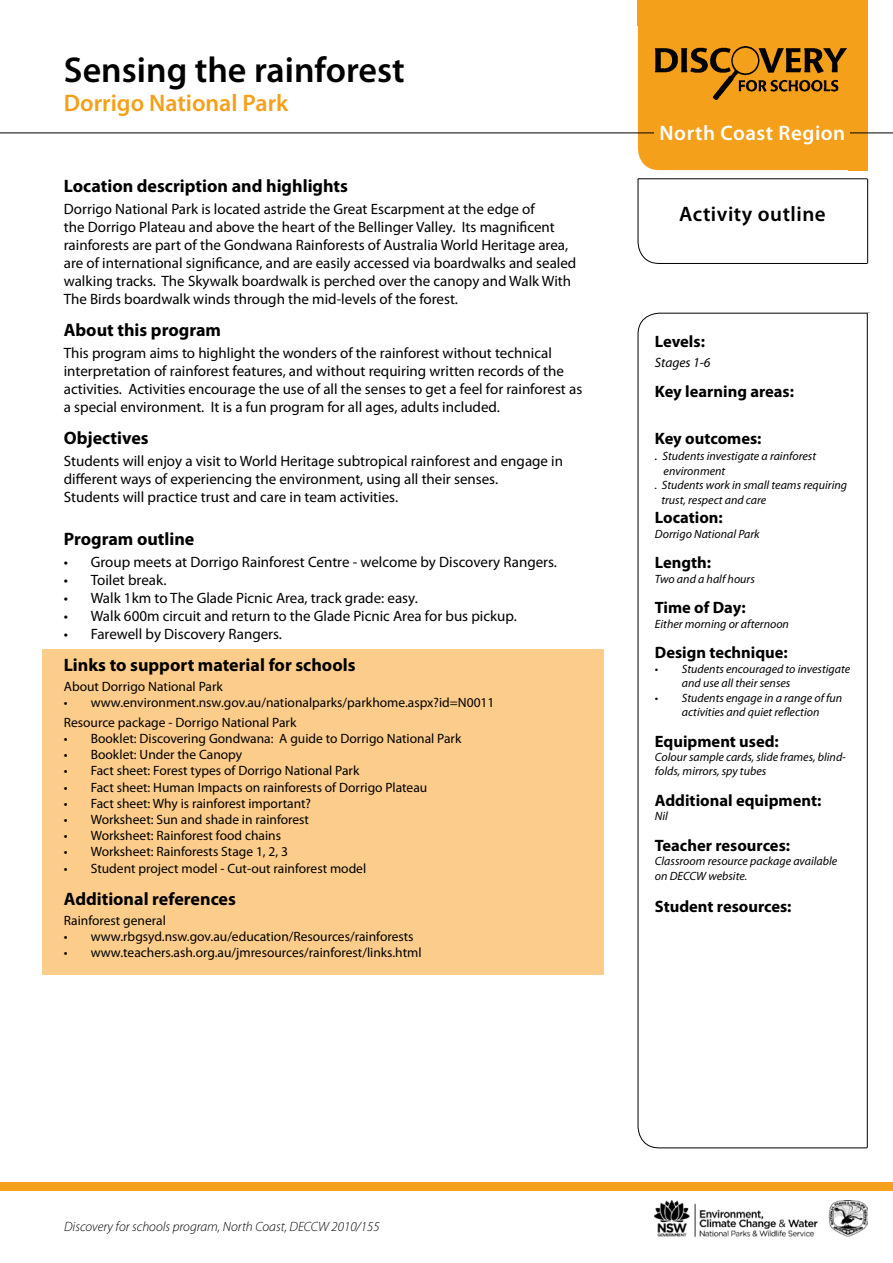
<style>
.page{position:relative;width:893px;height:1263px;background:#fff}
.page>*{position:absolute;margin:0;border:0;box-sizing:border-box;transform-origin:0 0}
.t1{font:600 36px "Myriad Pro";color:#000}
.t2{font:600 24px "Myriad Pro";color:#f5a01a}
.t3{font:600 21px "Myriad Pro";letter-spacing:.025em;color:#fff}
.t4{font:600 21px "Myriad Pro";letter-spacing:.025em;color:#000}
.t5{font:700 18px "Myriad Pro";color:#000}
.t6{font:700 16.5px "Myriad Pro";color:#000}
.t7{font:15px/18px "Myriad Pro";color:#000}
.t8{font:13.5px/19.8px "Myriad Pro";color:#000}
.t9{font:italic 300 13.5px "Myriad Pro";color:#000}
.t10{font:italic 13.5px "Myriad Pro";color:#000}
.t11{font:italic 12px/14.4px "Myriad Pro";color:#000}
.s1{font-size:13.5px}
</style>
<div class="page">
<div style="left:43px;top:650px;width:561px;height:325px;background:#fccc8b"></div>
<div style="left:1px;top:1182px;width:892px;height:9px;background:#f5a01a"></div>
<hr style="left:867px;top:313px;width:1px;height:835px;background:#000">
<div style="left:638px;top:157px;width:250px;height:107px;border:1px solid #000;border-radius:21px"></div>
<div style="left:867px;top:179px;width:26px;height:85px;background:#fff"></div>
<hr style="left:867px;top:179px;width:1px;height:85px;background:#000">
<div style="left:637px;top:153px;width:256px;height:26px;background:#fff"></div>
<hr style="left:638px;top:179px;width:229px;height:1px;background:#000">
<div style="left:848px;top:0;width:19px;height:170px;background:#f5a01a"></div>
<div style="left:638px;top:0;width:22px;height:26px;background:#f5a01a"></div>
<div style="left:638px;top:0;width:229px;height:170px;background:#f5a01a;border-radius:21px"></div>
<hr style="left:0;top:133px;width:893px;height:1px;background:#000">
<div style="left:655px;top:113px;width:195px;height:37px;background:#f5a01a"></div>
<img style="left:655px;top:47px;width:191px;height:53px">
<img style="left:655px;top:1200px;width:212px;height:37px">
<h1 class="t1" style="left:64px;top:47px;width:342px">Sensing the rainforest</h1>
<h2 class="t2" style="left:64px;top:88px;width:226px">Dorrigo National Park</h2>
<p class="t5" style="left:64px;top:174px;width:286px">Location description and highlights</p>
<p class="t7" style="left:64px;top:199px;width:514px">Dorrigo National Park is located astride the Great Escarpment at the edge of<br>the Dorrigo Plateau and above the heart of the Bellinger Valley. Its magnificent rainforests are part of the Gondwana Rainforests of Australia World Heritage area, are of international significance, and are easily accessed via boardwalks and sealed walking tracks. The Skywalk boardwalk is perched over the canopy and Walk With The Birds boardwalk winds through the mid-levels of the forest.</p>
<p class="t5" style="left:64px;top:318px;width:159px">About this program</p>
<p class="t7" style="left:64px;top:343px;width:520px">This program aims to highlight the wonders of the rainforest without technical interpretation of rainforest features, and without requiring written records of the activities. Activities encourage the use of all the senses to get a feel for rainforest as a special environment. It is a fun program for all ages, adults included.</p>
<p class="t5" style="left:64px;top:426px;width:86px">Objectives</p>
<p class="t7" style="left:64px;top:451px;width:501px">Students will enjoy a visit to World Heritage subtropical rainforest and engage in different ways of experiencing the environment, using all their senses.<br>Students will practice trust and care in team activities.</p>
<p class="t5" style="left:64px;top:527px;width:132px">Program outline</p>
<p class="t7" style="left:64px;top:552px;width:495px">• Group meets at Dorrigo Rainforest Centre - welcome by Discovery Rangers.</p>
<p class="t7" style="left:64px;top:570px;width:104px">• Toilet break.</p>
<p class="t7" style="left:64px;top:588px;width:355px">• Walk 1km to The Glade Picnic Area, track grade: easy.</p>
<p class="t7" style="left:64px;top:606px;width:454px">• Walk 600m circuit and return to the Glade Picnic Area for bus pickup.</p>
<p class="t7" style="left:64px;top:624px;width:220px">• Farewell by Discovery Rangers.</p>
<p class="t5" style="left:64px;top:653px;width:293px">Links to support material for schools</p>
<p class="t8" style="left:64px;top:676px;width:161px">About Dorrigo National Park</p>
<p class="t8" style="left:64px;top:692px;width:432px">• www.environment.nsw.gov.au/nationalparks/parkhome.aspx?id=N0011<br>Resource package - Dorrigo National Park</p>
<p class="t8" style="left:64px;top:728px;width:399px">• Booklet: Discovering Gondwana: A guide to Dorrigo National Park</p>
<p class="t8" style="left:64px;top:744px;width:180px">• Booklet: Under the Canopy</p>
<p class="t8" style="left:64px;top:761px;width:297px">• Fact sheet: Forest types of Dorrigo National Park</p>
<p class="t8" style="left:64px;top:777px;width:365px">• Fact sheet: Human Impacts on rainforests of Dorrigo Plateau</p>
<p class="t8" style="left:64px;top:793px;width:249px">• Fact sheet: Why is rainforest important?</p>
<p class="t8" style="left:64px;top:809px;width:247px">• Worksheet: Sun and shade in rainforest</p>
<p class="t8" style="left:64px;top:825px;width:219px">• Worksheet: Rainforest food chains</p>
<p class="t8" style="left:64px;top:842px;width:226px">• Worksheet: Rainforests Stage 1, 2, 3</p>
<p class="t8" style="left:64px;top:858px;width:304px">• Student project model - Cut-out rainforest model</p>
<p class="t5" style="left:64px;top:887px;width:174px">Additional references</p>
<p class="t8" style="left:64px;top:910px;width:104px">Rainforest general</p>
<p class="t8" style="left:64px;top:926px;width:351px">• www.rbgsyd.nsw.gov.au/education/Resources/rainforests</p>
<p class="t8" style="left:64px;top:942px;width:359px">• www.teachers.ash.org.au/jmresources/rainforest/links.html</p>
<h3 class="t3" style="left:660px;top:120px;width:187px">North Coast Region</h3>
<h3 class="t4" style="left:679px;top:201px;width:148px">Activity outline</h3>
<p class="t6" style="left:655px;top:331px;width:52px">Levels:</p>
<p class="t10" style="left:655px;top:354px;width:57px">Stages 1-6</p>
<p class="t6" style="left:655px;top:381px;width:141px">Key learning areas:</p>
<p class="t6" style="left:655px;top:428px;width:108px">Key outcomes:</p>
<p class="t11" style="left:655px;top:449px;width:163px"><span class="s1">.</span> Students investigate a rainforest</p>
<p class="t11" style="left:664px;top:463px;width:63px">environment</p>
<p class="t11" style="left:655px;top:478px;width:194px">. Students work in small teams requiring</p>
<p class="t11" style="left:661px;top:492px;width:106px">trust, respect and care</p>
<p class="t6" style="left:655px;top:507px;width:69px">Location:</p>
<p class="t11" style="left:655px;top:526px;width:106px">Dorrigo National Park</p>
<p class="t6" style="left:655px;top:552px;width:58px">Length:</p>
<p class="t11" style="left:655px;top:571px;width:102px">Two and a half hours</p>
<p class="t6" style="left:655px;top:597px;width:92px">Time of Day:</p>
<p class="t11" style="left:655px;top:616px;width:136px">Either morning or afternoon</p>
<p class="t6" style="left:655px;top:642px;width:134px">Design technique:</p>
<p class="t11" style="left:682px;top:661px;width:170px;text-indent:-27px">• Students encouraged to investigate and use all their senses</p>
<p class="t11" style="left:655px;top:690px;width:189px;text-align:center">• Students engage in a range of fun activities and quiet reflection</p>
<p class="t6" style="left:655px;top:730px;width:126px">Equipment used:</p>
<p class="t11" style="left:655px;top:749px;width:193px">Colour sample cards, slide frames, blind&shy;folds, mirrors, spy tubes</p>
<p class="t6" style="left:655px;top:790px;width:168px">Additional equipment:</p>
<p class="t11" style="left:655px;top:809px;width:15px">Nil</p>
<p class="t6" style="left:655px;top:835px;width:137px">Teacher resources:</p>
<p class="t11" style="left:655px;top:854px;width:184px">Classroom resource package available on DECCW website.</p>
<p class="t6" style="left:655px;top:896px;width:138px">Student resources:</p>
<p class="t9" style="left:64px;top:1220px;width:317px">Discovery for schools program, North Coast, DECCW 2010/155</p>
</div>
